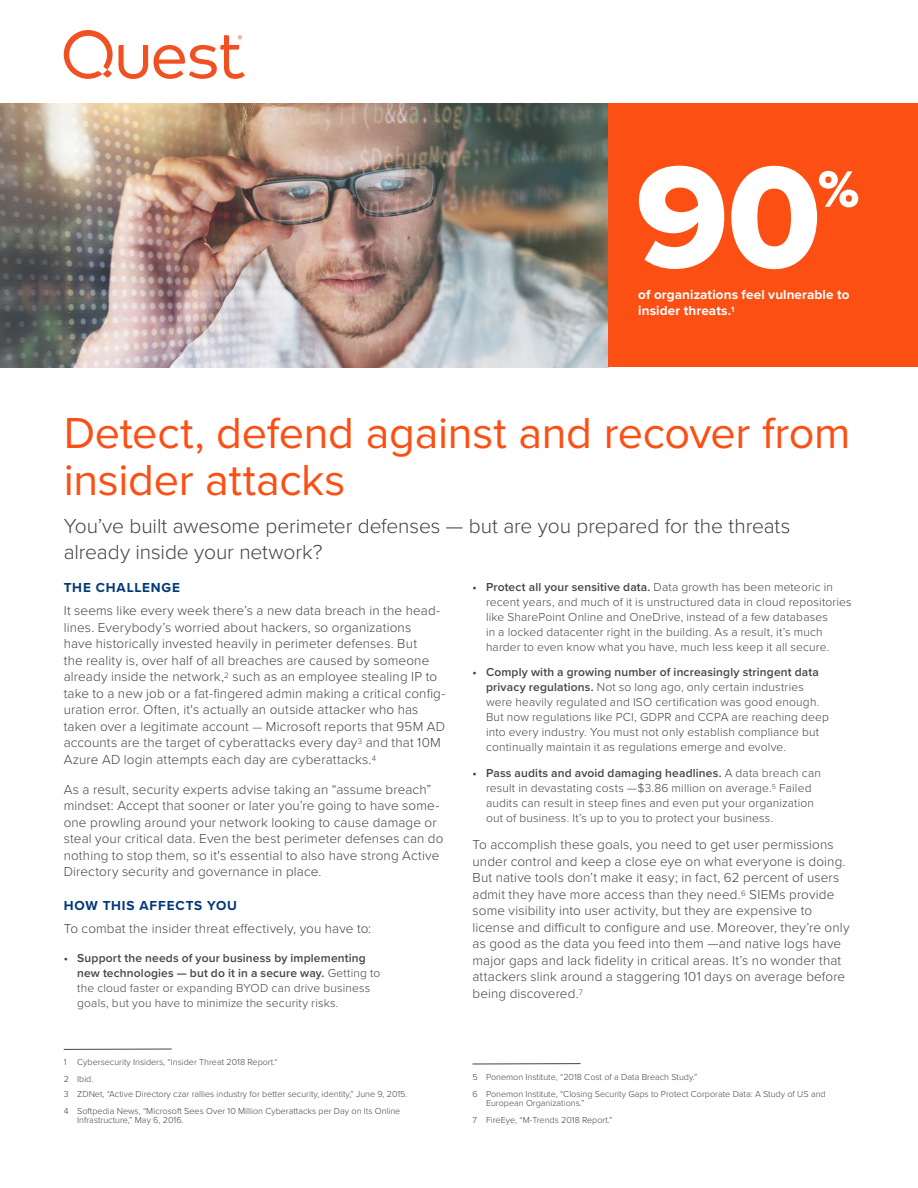
<style>
.page{position:relative;width:918px;height:1188px;background:#fff}
.page>*{position:absolute;margin:0;border:0;box-sizing:border-box;transform-origin:0 0}
.t1{font:150px "Proxima Nova Extrabld";color:#fff}
.t2{font:900 52.95px "Proxima Nova";color:#fff}
.Headline{font:45px/46.5px "Proxima Nova";letter-spacing:-.005em;color:#fb4f14}
.Sub_Head{font:300 21px/25.2px "Proxima Nova";letter-spacing:-.005em;color:#444}
.Body{font:300 13.5px/16.5px "Proxima Nova";letter-spacing:.01em;color:#444}
.Body-2{font:700 13.5px/16.5px "Proxima Nova";letter-spacing:.01em;color:#fff}
.Section_Heading_1{font:700 13.5px "Proxima Nova";letter-spacing:.065em;color:#003876}
.t3{font:300 12px/15px "Proxima Nova";letter-spacing:.015em;color:#444}
.Footer_Citation{font:300 9px/9px "Proxima Nova";color:#444}
.s1{font-size:12px}
.s2{font-weight:600}
</style>
<div class="page">
<svg style="left:154px;top:35px;width:91px;height:44px"></svg>
<svg style="left:64px;top:30px;width:84px;height:49px"></svg>
<img style="left:0;top:104px;width:609px;height:263px">
<div style="left:609px;top:104px;width:309px;height:263px;background:#fb4f14"></div>
<hr style="left:64px;top:1049px;width:108px;height:1px;background:#444">
<hr style="left:473px;top:1063px;width:108px;height:1px;background:#444">
<p class="t1" style="left:636px;top:106px;width:187px">90</p>
<p class="t2" style="left:818px;top:150px;width:43px">%</p>
<p class="Body-2" style="left:638px;top:286px;width:213px">of organizations feel vulnerable to insider threats.<sup>1</sup></p>
<p class="Headline" style="left:64px;top:408px;width:788px">Detect, defend against and recover from insider attacks</p>
<p class="Sub_Head" style="left:64px;top:513px;width:728px">You’ve built awesome perimeter defenses — but are you prepared for the threats already inside your network?</p>
<p class="Section_Heading_1" style="left:64px;top:577px;width:118px">THE CHALLENGE</p>
<p class="Body" style="left:64px;top:602px;width:383px">It seems like every week there’s a new data breach in the head&shy;lines. Everybody’s worried about hackers, so organizations<br>have historically invested heavily in perimeter defenses. But<br>the reality is, over half of all breaches are caused by someone already inside the network,<sup>2</sup> such as an employee stealing IP to take to a new job or a fat-fingered admin making a critical config&shy;uration error. Often, it's actually an outside attacker who has taken over a legitimate account <span class="s1">—</span> Microsoft reports that 95M AD accounts are the target of cyberattacks every day<sup>3</sup> and that 10M Azure AD login attempts each day are cyberattacks.<sup>4</sup></p>
<p class="Body" style="left:64px;top:780px;width:381px">As a result, security experts advise taking an “assume breach” mindset: Accept that sooner or later you’re going to have some&shy;one prowling around your network looking to cause damage or steal your critical data. Even the best perimeter defenses can do nothing to stop them, so it's essential to also have strong Active Directory security and governance in place.</p>
<p class="Section_Heading_1" style="left:64px;top:895px;width:175px">HOW THIS AFFECTS YOU</p>
<p class="Body" style="left:64px;top:920px;width:309px">To combat the insider threat effectively, you have to:</p>
<p class="t3" style="left:77px;top:949px;width:305px;text-indent:-14px"><span class="s2">• Support the needs of your business by implementing new technologies — but do it in a secure way.</span> Getting to the cloud faster or expanding BYOD can drive business goals, but you have to minimize the security risks.</p>
<p class="t3" style="left:486px;top:578px;width:367px;text-indent:-14px"><span class="s2">• Protect all your sensitive data.</span> Data growth has been meteoric in recent years, and much of it is unstructured data in cloud repositories like SharePoint Online and OneDrive, instead of a few databases<br>in a locked datacenter right in the building. As a result, it’s much harder to even know what you have, much less keep it all secure.</p>
<p class="t3" style="left:486px;top:664px;width:344px;text-indent:-14px"><span class="s2">• Comply with a growing number of increasingly stringent data privacy regulations.</span> Not so long ago, only certain industries were heavily regulated and ISO certification was good enough.<br>But now regulations like PCI, GDPR and CCPA are reaching deep into every industry. You must not only establish compliance but continually maintain it as regulations emerge and evolve.</p>
<p class="t3" style="left:486px;top:765px;width:336px;text-indent:-14px"><span class="s2">• Pass audits and avoid damaging headlines.</span> A data breach can result in devastating costs —$3.86 million on average.<sup>5</sup> Failed audits can result in steep fines and even put your organization out of business. It’s up to you to protect your business.</p>
<p class="Body" style="left:472px;top:836px;width:379px">To accomplish these goals, you need to get user permissions under control and keep a close eye on what everyone is doing.<br>But native tools don’t make it easy; in fact, 62 percent of users admit they have more access than they need.<sup>6</sup> SIEMs provide some visibility into user activity, but they are expensive to license and difficult to configure and use. Moreover, they’re only as good as the data you feed into them —and native logs have major gaps and lack fidelity in critical areas. It’s no wonder that attackers slink around a staggering 101 days on average before being discovered.<sup>7</sup></p>
<p class="Footer_Citation" style="left:64px;top:1057px;width:216px">1 Cybersecurity Insiders, “Insider Threat 2018 Report.“</p>
<p class="Footer_Citation" style="left:64px;top:1074px;width:31px">2 Ibid.</p>
<p class="Footer_Citation" style="left:64px;top:1089px;width:345px">3 ZDNet, “Active Directory czar rallies industry for better security, identity,” June 9, 2015.</p>
<p class="Footer_Citation" style="left:77px;top:1106px;width:325px;text-indent:-14px">4 Softpedia News, “Microsoft Sees Over 10 Million Cyberattacks per Day on Its Online<br>Infrastructure,” May 6, 2016.</p>
<p class="Footer_Citation" style="left:472px;top:1073px;width:226px">5 Ponemon Institute, “2018 Cost of a Data Breach Study.”</p>
<p class="Footer_Citation" style="left:486px;top:1089px;width:341px;text-indent:-14px">6 Ponemon Institute, “Closing Security Gaps to Protect Corporate Data: A Study of US and<br>European Organizations.”</p>
<p class="Footer_Citation" style="left:472px;top:1115px;width:141px">7 FireEye, “M-Trends 2018 Report.”</p>
</div>
